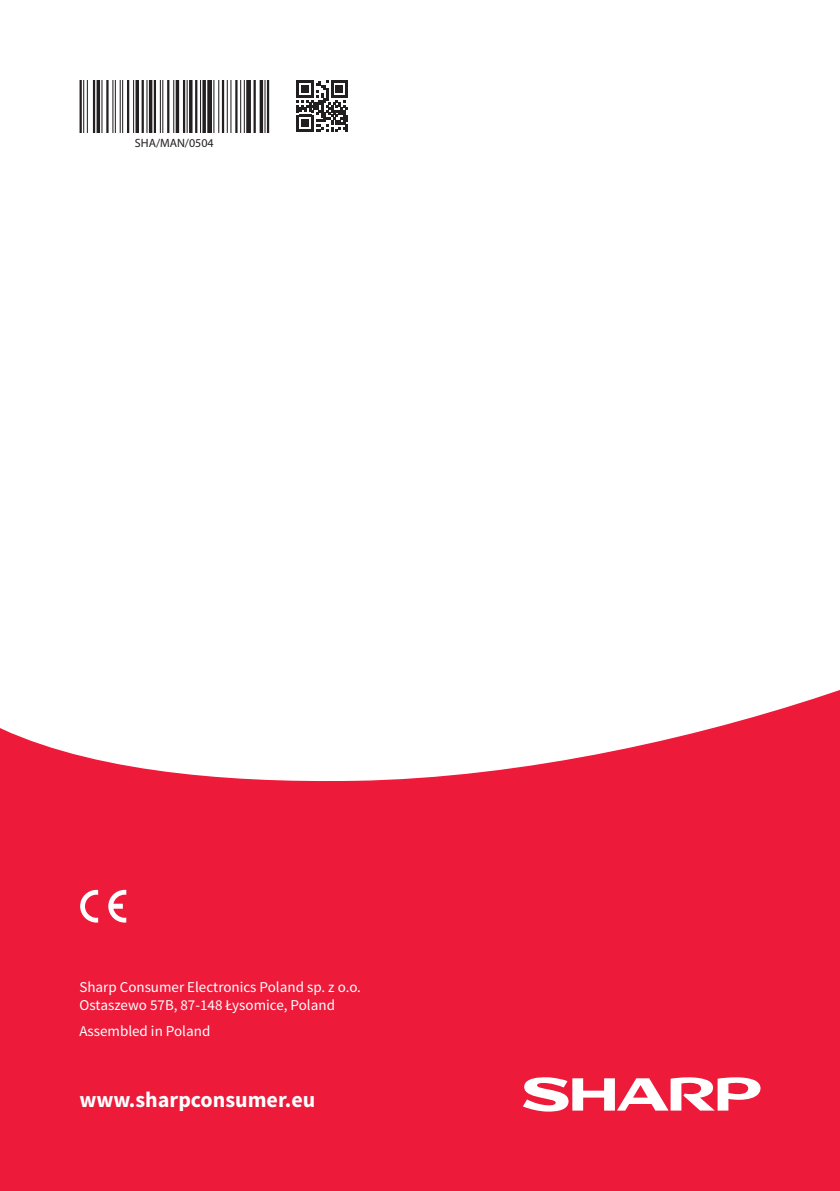
<style>
.page{position:relative;width:840px;height:1191px;background:#fff}
.page>*{position:absolute;margin:0;border:0;box-sizing:border-box;transform-origin:0 0}
.t1{font:700 22px "Source Sans Pro";color:#fff}
.t2{font:15px/18px "Source Sans Pro";color:#fff}
.t3{font:12px "Myriad Pro";color:#231f20}
</style>
<div class="page">
<hr style="left:79px;top:80px;width:3px;height:53px;background:#231f20">
<hr style="left:83px;top:80px;width:1px;height:53px;background:#231f20">
<hr style="left:87px;top:80px;width:1px;height:53px;background:#231f20">
<hr style="left:93px;top:80px;width:2px;height:53px;background:#231f20">
<svg style="left:96px;top:80px;width:4px;height:53px"></svg>
<hr style="left:101px;top:80px;width:1px;height:53px;background:#231f20">
<hr style="left:106px;top:80px;width:2px;height:53px;background:#231f20">
<hr style="left:112px;top:80px;width:1px;height:53px;background:#231f20">
<hr style="left:115px;top:80px;width:1px;height:53px;background:#231f20">
<hr style="left:120px;top:80px;width:1px;height:53px;background:#231f20">
<hr style="left:122px;top:80px;width:1px;height:53px;background:#231f20">
<hr style="left:127px;top:80px;width:2px;height:53px;background:#231f20">
<hr style="left:133px;top:80px;width:1px;height:53px;background:#231f20">
<svg style="left:135px;top:80px;width:4px;height:53px"></svg>
<hr style="left:141px;top:80px;width:3px;height:53px;background:#231f20">
<hr style="left:146px;top:80px;width:1px;height:53px;background:#231f20">
<hr style="left:149px;top:80px;width:3px;height:53px;background:#231f20">
<hr style="left:154px;top:80px;width:2px;height:53px;background:#231f20">
<hr style="left:160px;top:80px;width:1px;height:53px;background:#231f20">
<hr style="left:162px;top:80px;width:1px;height:53px;background:#231f20">
<hr style="left:167px;top:80px;width:2px;height:53px;background:#231f20">
<hr style="left:173px;top:80px;width:1px;height:53px;background:#231f20">
<svg style="left:175px;top:80px;width:4px;height:53px"></svg>
<hr style="left:183px;top:80px;width:2px;height:53px;background:#231f20">
<hr style="left:186px;top:80px;width:1px;height:53px;background:#231f20">
<hr style="left:189px;top:80px;width:3px;height:53px;background:#231f20">
<hr style="left:195px;top:80px;width:2px;height:53px;background:#231f20">
<hr style="left:200px;top:80px;width:1px;height:53px;background:#231f20">
<svg style="left:202px;top:80px;width:4px;height:53px"></svg>
<div style="left:207px;top:80px;width:5px;height:53px;background:#231f20"></div>
<hr style="left:213px;top:80px;width:1px;height:53px;background:#231f20">
<hr style="left:218px;top:80px;width:1px;height:53px;background:#231f20">
<hr style="left:222px;top:80px;width:2px;height:53px;background:#231f20">
<hr style="left:227px;top:80px;width:1px;height:53px;background:#231f20">
<hr style="left:230px;top:80px;width:1px;height:53px;background:#231f20">
<hr style="left:235px;top:80px;width:2px;height:53px;background:#231f20">
<hr style="left:240px;top:80px;width:1px;height:53px;background:#231f20">
<hr style="left:244px;top:80px;width:1px;height:53px;background:#231f20">
<div style="left:246px;top:80px;width:5px;height:53px;background:#231f20"></div>
<hr style="left:253px;top:80px;width:3px;height:53px;background:#231f20">
<svg style="left:259px;top:80px;width:4px;height:53px"></svg>
<hr style="left:264px;top:80px;width:1px;height:53px;background:#231f20">
<hr style="left:267px;top:80px;width:2px;height:53px;background:#231f20">
<svg style="left:0;top:690px;width:839px;height:501px;background:#ef3854"></svg>
<svg style="left:522px;top:1077px;width:239px;height:34px"></svg>
<svg style="left:296px;top:81px;width:51px;height:51px"></svg>
<svg style="left:80px;top:890px;width:18px;height:32px"></svg>
<svg style="left:108px;top:890px;width:18px;height:32px"></svg>
<p class="t3" style="left:135px;top:136px;width:80px">SHA/MAN/0504</p>
<p class="t2" style="left:79px;top:978px;width:283px">Sharp Consumer Electronics Poland sp. z o.o.<br>Ostaszewo 57B, 87-148 Łysomice, Poland</p>
<p class="t2" style="left:79px;top:1022px;width:132px">Assembled in Poland</p>
<h1 class="t1" style="left:79px;top:1085px;width:237px">www.sharpconsumer.eu</h1>
</div>
